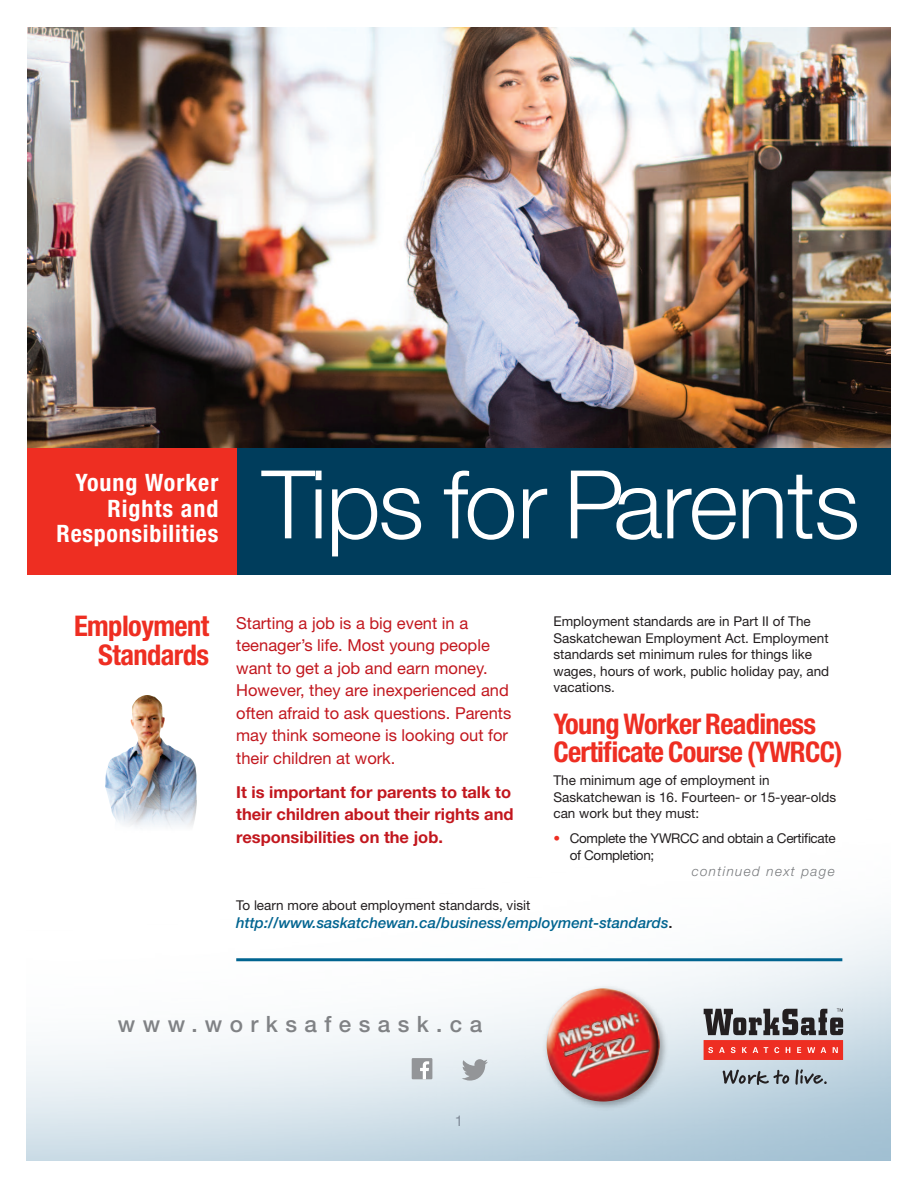
<style>
.page{position:relative;width:918px;height:1188px;background:#fff}
.page>*{position:absolute;margin:0;border:0;box-sizing:border-box;transform-origin:0 0}
.t1{font:300 94.8px "Helvetica Neue LT Std";letter-spacing:-.01em;color:#fff}
.t2{font:700 condensed 28.5px/28.5px "Helvetica Neue LT Std";letter-spacing:-.025em;color:#ee2e22}
.t3{font:700 condensed 24px/25.8px "Helvetica Neue LT Std";letter-spacing:.03em;color:#fff;text-align:right}
.t4{font:500 22.5px "Helvetica Neue LT Std";letter-spacing:.33em;color:#808285}
.t5{font:16.5px/22.5px "Helvetica Neue LT Std";color:#c2171e}
.t6{font:700 16.5px/22.5px "Helvetica Neue LT Std";color:#c2171e}
.t7{font:italic 500 15px "Helvetica Neue LT Std";color:#006490}
.t8{font:15px "Helvetica";color:#838e9b}
.t9{font:13.5px/16.5px "Helvetica Neue LT Std";color:#231f20}
.t10{font:13.5px/16.5px "Helvetica Neue LT Std";letter-spacing:-.025em;color:#231f20}
.t11{font:italic 300 13.5px "Helvetica Neue LT Std";letter-spacing:.1em;color:#787a7d}
.s1{color:#ee2e22}
.s2{font-style:normal;color:#231f20}
</style>
<div class="page">
<img style="left:27px;top:27px;width:864px;height:422px">
<div style="left:237px;top:449px;width:654px;height:126px;background:#003d5c"></div>
<div style="left:27px;top:449px;width:210px;height:126px;background:#ee2e22"></div>
<img style="left:115px;top:695px;width:74px;height:62px">
<img style="left:105px;top:757px;width:92px;height:74px">
<hr style="left:236px;top:958px;width:606px;height:3px;background:#006490">
<svg style="left:704px;top:1009px;width:139px;height:51px;background:#ae6a68"></svg>
<svg style="left:723px;top:1069px;width:104px;height:16px;background:#97a4ac"></svg>
<div style="left:412px;top:1058px;width:20px;height:21px;background:#939598"></div>
<svg style="left:420px;top:1061px;width:9px;height:18px"></svg>
<svg style="left:462px;top:1059px;width:26px;height:22px"></svg>
<img style="left:540px;top:982px;width:133px;height:133px">
<img style="left:547px;top:988px;width:113px;height:114px;border-radius:50%">
<h3 class="t3" style="left:57px;top:472px;width:163px">Young Worker<br>Rights and<br>Responsibilities</h3>
<h1 class="t1" style="left:262px;top:471px;width:600px">Tips for Parents</h1>
<h2 class="t2" style="left:74px;top:615px;width:137px;text-align:right">Employment<br>Standards</h2>
<p class="t5" style="left:236px;top:613px;width:277px">Starting a job is a big event in a teenager’s life. Most young people want to get a job and earn money.<br>However, they are inexperienced and often afraid to ask questions. Parents may think someone is looking out for their children at work.</p>
<p class="t6" style="left:236px;top:782px;width:279px">It is important for parents to talk to their children about their rights and responsibilities on the job.</p>
<p class="t9" style="left:553px;top:615px;width:277px">Employment standards are in Part II of The Saskatchewan Employment Act. Employment standards set minimum rules for things like wages, hours of work, public holiday pay, and vacations.</p>
<h2 class="t2" style="left:553px;top:712px;width:291px">Young Worker Readiness<br>Certificate Course (YWRCC)</h2>
<p class="t9" style="left:553px;top:774px;width:284px">The minimum age of employment in<br>Saskatchewan is 16. Fourteen- or 15-year-olds can work but they must:</p>
<p class="t10" style="left:570px;top:832px;width:267px;text-indent:-16px"><span class="s1">•</span> Complete the YWRCC and obtain a Certificate of Completion;</p>
<p class="t11" style="left:692px;top:867px;width:145px">continued next page</p>
<p class="t9" style="left:236px;top:898px;width:296px">To learn more about employment standards, visit</p>
<p class="t7" style="left:236px;top:917px;width:438px">http://www.saskatchewan.ca/business/employment-standards<span class="s2">.</span></p>
<h3 class="t4" style="left:118px;top:1016px;width:366px">www.worksafesask.ca</h3>
<p class="t8" style="left:455px;top:1112px;width:10px">1</p>
</div>
